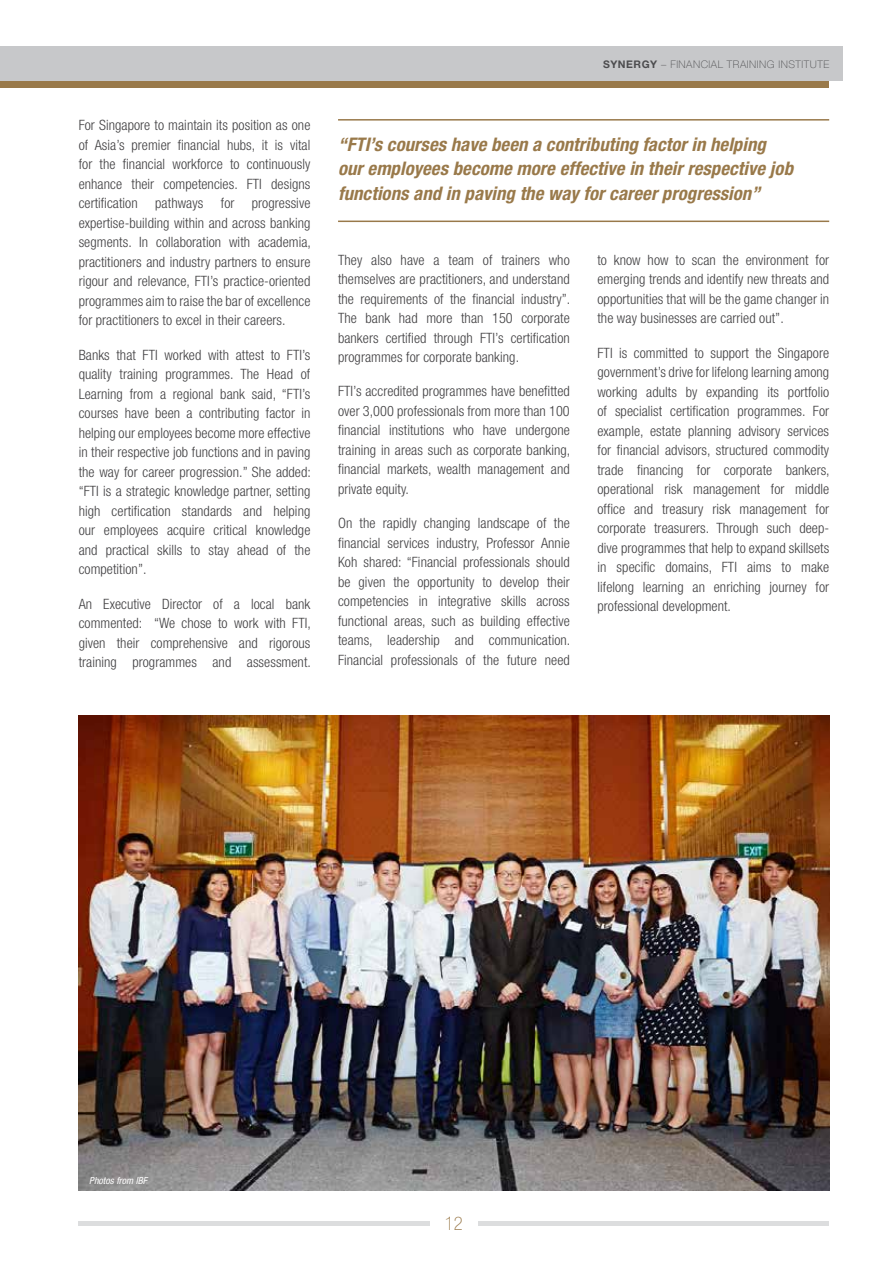
<style>
.page{position:relative;width:893px;height:1263px;background:#fff}
.page>*{position:absolute;margin:0;border:0;box-sizing:border-box;transform-origin:0 0}
.t1{font:italic 700 condensed 18.75px/24.8px "Helvetica Neue";letter-spacing:.005em;color:#99794a}
.t2{font:100 condensed 18.75px "Helvetica Neue";color:#99794a}
.t3{font:300 condensed 14.25px/19.5px "Helvetica Neue";letter-spacing:.005em;color:#414042;text-align:justify}
.t4{font:100 10.5px "Helvetica Neue";letter-spacing:.05em;color:#4d4d4f}
.t5{font:italic condensed 9.75px "Helvetica Neue";letter-spacing:.005em;color:#fff}
.s1{font-weight:700}
</style>
<div class="page">
<div style="left:0;top:53px;width:829px;height:34px;background:#99794a"></div>
<div style="left:79px;top:1221px;width:750px;height:5px;background:#dcddde"></div>
<div style="left:430px;top:1199px;width:47px;height:47px;background:#fff"></div>
<div style="left:0;top:47px;width:843px;height:34px;background:#c7c8ca"></div>
<img style="left:79px;top:716px;width:750px;height:474px">
<hr style="left:338px;top:119px;width:491px;height:2px;background:#99794a">
<hr style="left:338px;top:221px;width:491px;height:1px;background:#99794a">
<p class="t3" style="left:79px;top:115px;width:234px">For Singapore to maintain its position as one of Asia’s premier financial hubs, it is vital for the financial workforce to continuously enhance their competencies. FTI designs certification pathways for progressive expertise-building within and across banking segments. In collaboration with academia, practitioners and industry partners to ensure rigour and relevance, FTI’s practice-oriented programmes aim to raise the bar of excellence for practitioners to excel in their careers.</p>
<p class="t3" style="left:79px;top:345px;width:234px">Banks that FTI worked with attest to FTI’s quality training programmes. The Head of Learning from a regional bank said, “FTI’s courses have been a contributing factor in helping our employees become more effective in their respective job functions and in paving the way for career progression.” She added: “FTI is a strategic knowledge partner, setting high certification standards and helping our employees acquire critical knowledge and practical skills to stay ahead of the competition”.</p>
<p class="t3" style="left:79px;top:594px;width:234px">An Executive Director of a local bank commented: “We chose to work with FTI, given their comprehensive and rigorous training programmes and assessment.</p>
<p class="t4" style="left:603px;top:58px;width:228px"><span class="s1">SYNERGY</span> – FINANCIAL TRAINING INSTITUTE</p>
<h1 class="t1" style="left:338px;top:131px;width:456px">“FTI’s courses have been a contributing factor in helping our employees become more effective in their respective job functions and in paving the way for career progression”</h1>
<p class="t3" style="left:338px;top:250px;width:234px">They also have a team of trainers who themselves are practitioners, and understand the requirements of the financial industry”.<br>The bank had more than 150 corporate bankers certified through FTI’s certification programmes for corporate banking.</p>
<p class="t3" style="left:338px;top:381px;width:234px">FTI’s accredited programmes have benefitted over 3,000 professionals from more than 100 financial institutions who have undergone training in areas such as corporate banking, financial markets, wealth management and private equity.</p>
<p class="t3" style="left:338px;top:513px;width:234px">On the rapidly changing landscape of the financial services industry, Professor Annie Koh shared: “Financial professionals should be given the opportunity to develop their competencies in integrative skills across functional areas, such as building effective teams, leadership and communication.<br>Financial professionals of the future need</p>
<p class="t3" style="left:597px;top:250px;width:233px">to know how to scan the environment for emerging trends and identify new threats and opportunities that will be the game changer in the way businesses are carried out”.</p>
<p class="t3" style="left:597px;top:343px;width:234px">FTI is committed to support the Singapore government’s drive for lifelong learning among working adults by expanding its portfolio of specialist certification programmes. For example, estate planning advisory services for financial advisors, structured commodity trade financing for corporate bankers, operational risk management for middle office and treasury risk management for corporate treasurers. Through such deep&shy;dive programmes that help to expand skillsets in specific domains, FTI aims to make lifelong learning an enriching journey for professional development.</p>
<p class="t5" style="left:89px;top:1175px;width:59px">Photos from IBF</p>
<h1 class="t2" style="left:445px;top:1213px;width:19px">12</h1>
</div>
